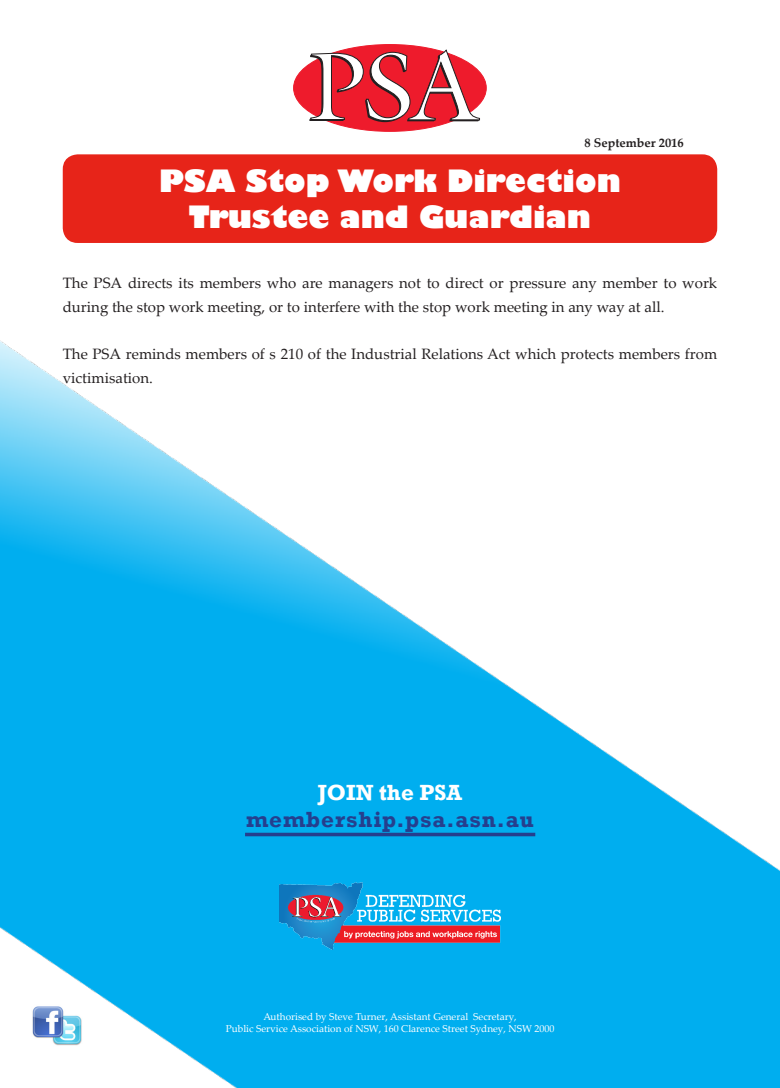
<style>
.page{position:relative;width:780px;height:1088px;background:#fff}
.page>*{position:absolute;margin:0;border:0;box-sizing:border-box;transform-origin:0 0}
.t1{font:800 30px/36px "Gill Sans";color:#fff;text-align:center}
.t2{font:700 22.5px "Rockwell";letter-spacing:.04em;color:#253f8e}
.t3{font:700 22.5px "Rockwell";color:#fff}
.t4{font:15px/23.8px "Palatino Linotype";color:#231f20}
.t5{font:700 12.5px "Palatino Linotype";color:#231f20}
.t6{font:10px/12px "Palatino Linotype";color:#fff;text-align:center}
</style>
<div class="page">
<div style="left:63px;top:154px;width:654px;height:89px;background:#e72419;border-radius:15px"></div>
<img style="left:0;top:340px;width:780px;height:748px">
<div style="left:293px;top:45px;width:193px;height:86px;background:#ee1b2c;border-radius:50%"></div>
<svg style="left:309px;top:49px;width:171px;height:73px"></svg>
<img style="left:279px;top:882px;width:221px;height:68px">
<img style="left:25px;top:1003px;width:65px;height:48px">
<hr style="left:245px;top:833px;width:290px;height:3px;background:#253f8e">
<p class="t5" style="left:584px;top:134px;width:101px">8 September 2016</p>
<h1 class="t1" style="left:159px;top:165px;width:463px">PSA Stop Work Direction<br>Trustee and Guardian</h1>
<p class="t4" style="left:63px;top:270px;width:656px">The PSA directs its members who are managers not to direct or pressure any member to work during the stop work meeting, or to interfere with the stop work meeting in any way at all.</p>
<p class="t4" style="left:63px;top:342px;width:656px">The PSA reminds members of s 210 of the Industrial Relations Act which protects members from victimisation.</p>
<h2 class="t3" style="left:318px;top:778px;width:146px">JOIN the PSA</h2>
<h2 class="t2" style="left:246px;top:805px;width:289px">membership.psa.asn.au</h2>
<p class="t6" style="left:226px;top:1010px;width:330px">Authorised by Steve Turner, Assistant General Secretary,<br>Public Service Association of NSW, 160 Clarence Street Sydney, NSW 2000</p>
</div>
